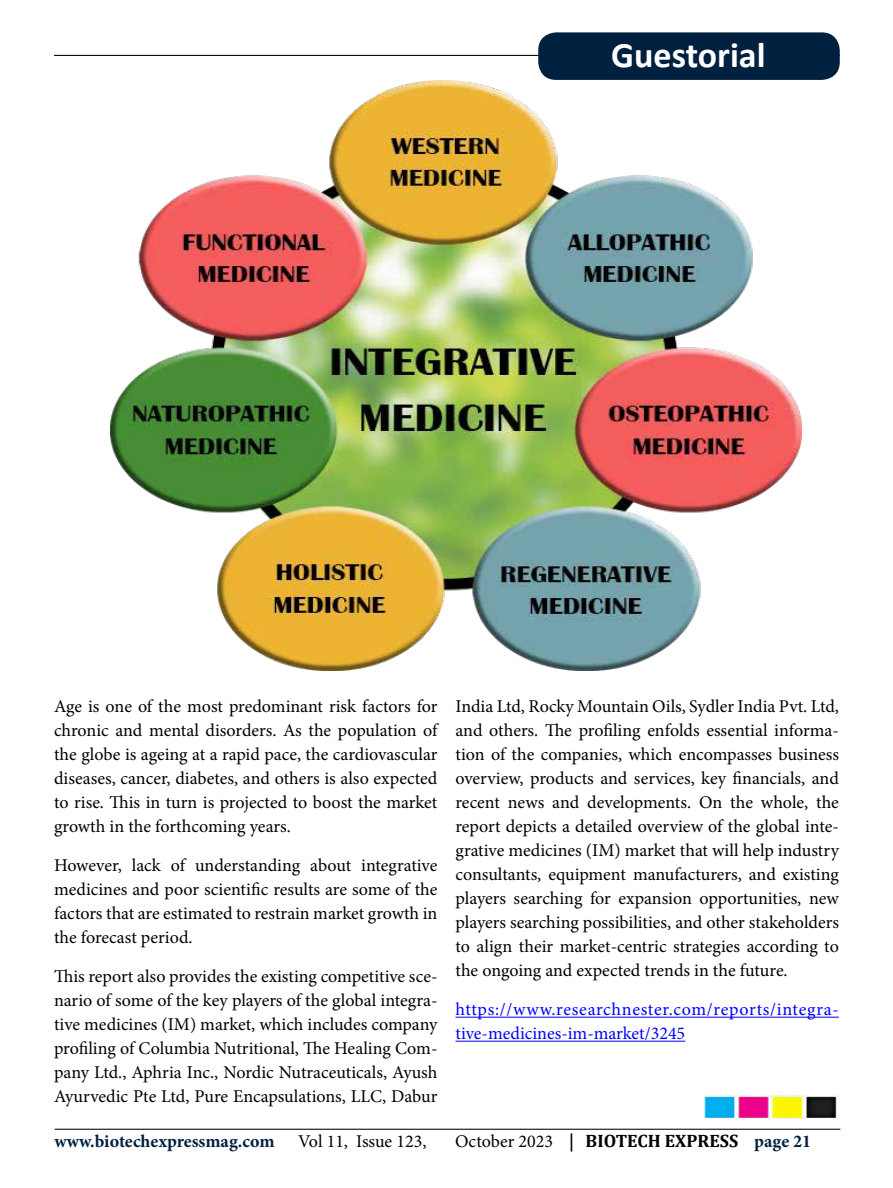
<style>
.page{position:relative;width:893px;height:1188px;background:#fff}
.page>*{position:absolute;margin:0;border:0;box-sizing:border-box;transform-origin:0 0}
.t1{font:700 36px "Calibri";color:#fff}
.t2{font:18px/24px "Minion Pro";color:#000;text-align:justify}
.t3{font:18px/24px "Minion Pro";letter-spacing:.025em;color:#00f}
.t4{font:700 18px "Cambria";color:#000}
.t5{font:700 18px "Minion Pro";color:#002040}
.s1{font-family:"Minion Pro";font-weight:400}
.s2{font-family:"Minion Pro"}
.s3{font-family:"Minion Pro";color:#002040}
</style>
<div class="page">
<hr style="left:55px;top:1129px;width:784px;height:1px;background:#000">
<hr style="left:455px;top:1017px;width:383px;height:1px;background:#00f">
<hr style="left:455px;top:1041px;width:230px;height:1px;background:#00f">
<img style="left:111px;top:80px;width:690px;height:591px">
<hr style="left:54px;top:55px;width:785px;height:1px;background:#000">
<div style="left:538px;top:32px;width:301px;height:48px;background:#002040;border-radius:18px"></div>
<img style="left:704px;top:1095px;width:134px;height:24px">
<h1 class="t1" style="left:611px;top:29px;width:156px">Guestorial</h1>
<p class="t2" style="left:54px;top:695px;width:385px">Age is one of the most predominant risk factors for chronic and mental disorders. As the population of the globe is ageing at a rapid pace, the cardiovascular diseases, cancer, diabetes, and others is also expected to rise. This in turn is projected to boost the market growth in the forthcoming years.</p>
<p class="t2" style="left:54px;top:854px;width:385px">However, lack of understanding about integrative medicines and poor scientific results are some of the factors that are estimated to restrain market growth in the forecast period.</p>
<p class="t2" style="left:54px;top:965px;width:385px">This report also provides the existing competitive sce&shy;nario of some of the key players of the global integra&shy;tive medicines (IM) market, which includes company profiling of Columbia Nutritional, The Healing Com&shy;pany Ltd., Aphria Inc., Nordic Nutraceuticals, Ayush Ayurvedic Pte Ltd, Pure Encapsulations, LLC, Dabur</p>
<p class="t2" style="left:455px;top:695px;width:385px">India Ltd, Rocky Mountain Oils, Sydler India Pvt. Ltd, and others. The profiling enfolds essential informa&shy;tion of the companies, which encompasses business overview, products and services, key financials, and recent news and developments. On the whole, the report depicts a detailed overview of the global inte&shy;grative medicines (IM) market that will help industry consultants, equipment manufacturers, and existing players searching for expansion opportunities, new players searching possibilities, and other stakeholders to align their market-centric strategies according to the ongoing and expected trends in the future.</p>
<p class="t3" style="left:455px;top:998px;width:384px">https://www.researchnester.com/reports/integra&shy;tive-medicines-im-market/3245</p>
<p class="t5" style="left:54px;top:1128px;width:222px">www.biotechexpressmag.com</p>
<p class="t2" style="left:298px;top:1129px;width:130px">Vol 11, Issue 123,</p>
<p class="t4" style="left:455px;top:1128px;width:357px"><span class="s1">October 2023</span> <span class="s2">|</span> BIOTECH EXPRESS <span class="s3">page 21</span></p>
</div>
